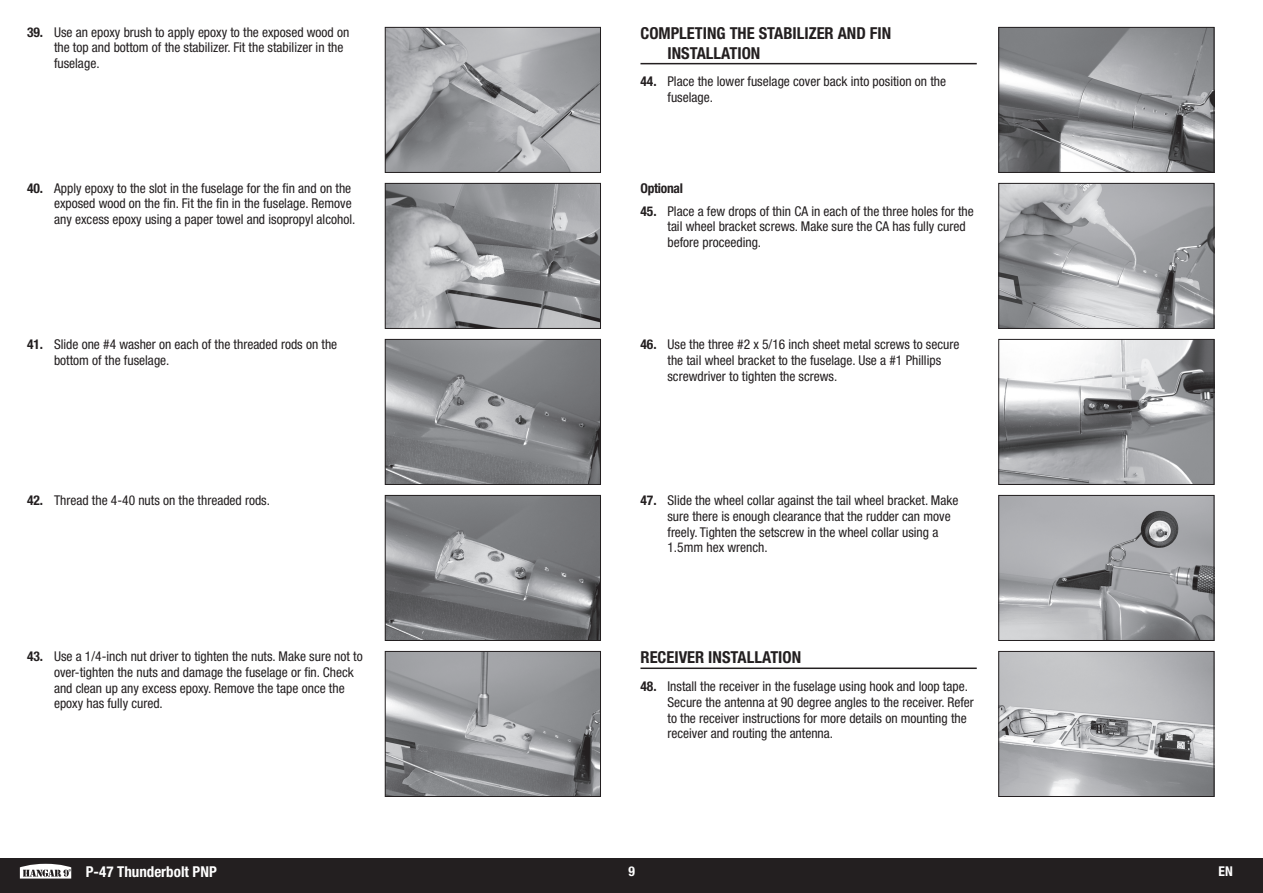
<style>
.page{position:relative;width:1263px;height:893px;background:#fff}
.page>*{position:absolute;margin:0;border:0;box-sizing:border-box;transform-origin:0 0}
.t1{font:700 condensed 16.5px/19.8px "Helvetica Neue LT Std";color:#231f20}
.t2{font:700 condensed 15px "Helvetica Neue LT Std";color:#fff}
.t3{font:condensed 13.5px/15.8px "Helvetica Neue LT Std";color:#231f20}
.t4{font:700 condensed 13.5px "Helvetica Neue LT Std";letter-spacing:-.02em;color:#231f20}
.t5{font:700 condensed 13.5px "Helvetica Neue LT Std";color:#fff}
.s1{font-weight:700}
</style>
<div class="page">
<div style="left:0;top:859px;width:1263px;height:34px;background:#231f20"></div>
<svg style="left:20px;top:864px;width:51px;height:14px"></svg>
<img style="left:387px;top:29px;width:212px;height:142px">
<div style="left:385px;top:27px;width:216px;height:146px;border:1px solid #231f20"></div>
<img style="left:387px;top:185px;width:212px;height:142px">
<div style="left:385px;top:183px;width:216px;height:146px;border:1px solid #231f20"></div>
<img style="left:387px;top:341px;width:212px;height:142px">
<div style="left:385px;top:339px;width:216px;height:146px;border:1px solid #231f20"></div>
<img style="left:387px;top:497px;width:212px;height:142px">
<div style="left:385px;top:495px;width:216px;height:146px;border:1px solid #231f20"></div>
<img style="left:387px;top:653px;width:212px;height:142px">
<div style="left:385px;top:651px;width:216px;height:146px;border:1px solid #231f20"></div>
<img style="left:1000px;top:29px;width:212px;height:142px">
<div style="left:998px;top:27px;width:216px;height:146px;border:1px solid #231f20"></div>
<img style="left:1000px;top:185px;width:212px;height:142px">
<div style="left:998px;top:183px;width:216px;height:146px;border:1px solid #231f20"></div>
<img style="left:1000px;top:341px;width:212px;height:142px">
<div style="left:998px;top:339px;width:216px;height:146px;border:1px solid #231f20"></div>
<img style="left:1000px;top:497px;width:212px;height:142px">
<div style="left:998px;top:495px;width:216px;height:146px;border:1px solid #231f20"></div>
<img style="left:1000px;top:653px;width:212px;height:142px">
<div style="left:998px;top:651px;width:216px;height:146px;border:1px solid #231f20"></div>
<hr style="left:640px;top:63px;width:337px;height:1px;background:#231f20">
<hr style="left:640px;top:667px;width:337px;height:2px;background:#231f20">
<p class="t3" style="left:54px;top:24px;width:297px;text-indent:-27px"><span class="s1">39.</span> Use an epoxy brush to apply epoxy to the exposed wood on the top and bottom of the stabilizer. Fit the stabilizer in the fuselage.</p>
<p class="t3" style="left:54px;top:180px;width:303px;text-indent:-27px"><span class="s1">40.</span> Apply epoxy to the slot in the fuselage for the fin and on the exposed wood on the fin. Fit the fin in the fuselage. Remove any excess epoxy using a paper towel and isopropyl alcohol.</p>
<p class="t3" style="left:54px;top:336px;width:285px;text-indent:-27px"><span class="s1">41.</span> Slide one #4 washer on each of the threaded rods on the bottom of the fuselage.</p>
<p class="t3" style="left:27px;top:492px;width:245px"><span class="s1">42.</span> Thread the 4-40 nuts on the threaded rods.</p>
<p class="t3" style="left:54px;top:648px;width:310px;text-indent:-27px"><span class="s1">43.</span> Use a 1/4-inch nut driver to tighten the nuts. Make sure not to over-tighten the nuts and damage the fuselage or fin. Check and clean up any excess epoxy. Remove the tape once the epoxy has fully cured.</p>
<p class="t1" style="left:667px;top:23px;width:225px;text-indent:-27px">COMPLETING THE STABILIZER AND FIN<br>INSTALLATION</p>
<p class="t3" style="left:667px;top:74px;width:280px;text-indent:-27px"><span class="s1">44.</span> Place the lower fuselage cover back into position on the fuselage.</p>
<p class="t4" style="left:640px;top:180px;width:44px">Optional</p>
<p class="t3" style="left:667px;top:203px;width:308px;text-indent:-27px"><span class="s1">45.</span> Place a few drops of thin CA in each of the three holes for the tail wheel bracket screws. Make sure the CA has fully cured before proceeding.</p>
<p class="t3" style="left:667px;top:336px;width:293px;text-indent:-27px"><span class="s1">46.</span> Use the three #2 x 5/16 inch sheet metal screws to secure the tail wheel bracket to the fuselage. Use a #1 Phillips screwdriver to tighten the screws.</p>
<p class="t3" style="left:667px;top:492px;width:292px;text-indent:-27px"><span class="s1">47.</span> Slide the wheel collar against the tail wheel bracket. Make sure there is enough clearance that the rudder can move freely. Tighten the setscrew in the wheel collar using a 1.5mm hex wrench.</p>
<p class="t1" style="left:640px;top:647px;width:162px">RECEIVER INSTALLATION</p>
<p class="t3" style="left:667px;top:678px;width:308px;text-indent:-27px"><span class="s1">48.</span> Install the receiver in the fuselage using hook and loop tape.<br>Secure the antenna at 90 degree angles to the receiver. Refer to the receiver instructions for more details on mounting the receiver and routing the antenna.</p>
<p class="t2" style="left:86px;top:862px;width:132px">P-47 Thunderbolt PNP</p>
<p class="t5" style="left:628px;top:863px;width:8px">9</p>
<p class="t5" style="left:1218px;top:863px;width:16px">EN</p>
</div>
